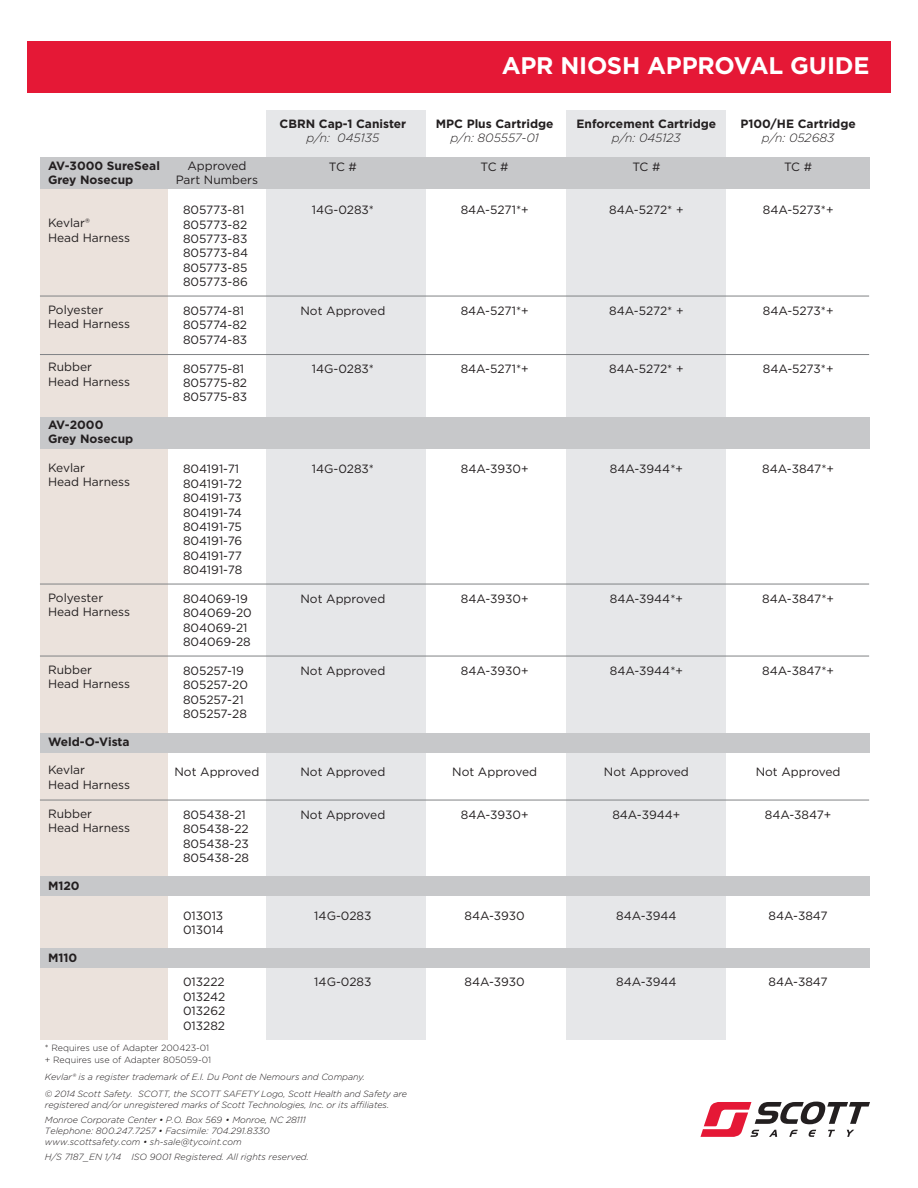
<style>
.page{position:relative;width:918px;height:1188px;background:#fff}
.page>*{position:absolute;margin:0;border:0;box-sizing:border-box;transform-origin:0 0}
.t1{font:700 24px "Gotham";letter-spacing:-.01em;color:#fff}
.t2{font:12px/14.4px "Gotham";color:#231f20}
.t3{font:700 12px/14.4px "Gotham";color:#231f20}
.t4{font:italic 300 12px "Gotham";color:#231f20}
.t5{font:italic 300 9px/10.8px "Gotham";letter-spacing:-.01em;color:#231f20}
.t6{font:300 9px/12px "Gotham";color:#231f20}
</style>
<div class="page">
<div style="left:266px;top:110px;width:160px;height:930px;background:#e6e7e9"></div>
<div style="left:566px;top:110px;width:160px;height:930px;background:#e6e7e9"></div>
<div style="left:40px;top:157px;width:127px;height:882px;background:#ebe2dc"></div>
<div style="left:40px;top:877px;width:829px;height:19px;background:#c7c8ca"></div>
<div style="left:40px;top:948px;width:829px;height:19px;background:#c7c8ca"></div>
<div style="left:40px;top:733px;width:829px;height:20px;background:#c7c8ca"></div>
<div style="left:40px;top:417px;width:829px;height:32px;background:#c7c8ca"></div>
<div style="left:40px;top:157px;width:829px;height:32px;background:#c7c8ca"></div>
<div style="left:27px;top:41px;width:864px;height:52px;background:#e51836"></div>
<svg style="left:701px;top:1102px;width:169px;height:35px"></svg>
<hr style="left:40px;top:296px;width:829px;height:1px;background:#808285">
<hr style="left:40px;top:354px;width:829px;height:1px;background:#808285">
<hr style="left:40px;top:584px;width:829px;height:1px;background:#808285">
<hr style="left:40px;top:656px;width:829px;height:1px;background:#808285">
<hr style="left:40px;top:800px;width:829px;height:1px;background:#808285">
<p class="t3" style="left:48px;top:158px;width:114px">AV-3000 SureSeal<br>Grey Nosecup</p>
<p class="t2" style="left:48px;top:216px;width:83px">Kevlar®<br>Head Harness</p>
<p class="t2" style="left:48px;top:302px;width:83px">Polyester<br>Head Harness</p>
<p class="t2" style="left:48px;top:360px;width:83px">Rubber<br>Head Harness</p>
<p class="t3" style="left:48px;top:417px;width:87px">AV-2000<br>Grey Nosecup</p>
<p class="t2" style="left:48px;top:460px;width:83px">Kevlar<br>Head Harness</p>
<p class="t2" style="left:48px;top:590px;width:83px">Polyester<br>Head Harness</p>
<p class="t2" style="left:48px;top:662px;width:83px">Rubber<br>Head Harness</p>
<p class="t3" style="left:48px;top:734px;width:83px">Weld-O-Vista</p>
<p class="t2" style="left:48px;top:763px;width:83px">Kevlar<br>Head Harness</p>
<p class="t2" style="left:48px;top:806px;width:83px">Rubber<br>Head Harness</p>
<p class="t3" style="left:48px;top:878px;width:33px">M120</p>
<p class="t3" style="left:48px;top:950px;width:31px">M110</p>
<p class="t2" style="left:176px;top:158px;width:84px;text-align:center">Approved<br>Part Numbers</p>
<p class="t2" style="left:183px;top:202px;width:67px">805773-81<br>805773-82<br>805773-83<br>805773-84<br>805773-85<br>805773-86</p>
<p class="t2" style="left:183px;top:303px;width:66px">805774-81<br>805774-82<br>805774-83</p>
<p class="t2" style="left:183px;top:361px;width:66px">805775-81<br>805775-82<br>805775-83</p>
<p class="t2" style="left:183px;top:462px;width:61px">804191-71<br>804191-72<br>804191-73<br>804191-74<br>804191-75<br>804191-76<br>804191-77<br>804191-78</p>
<p class="t2" style="left:183px;top:591px;width:70px">804069-19<br>804069-20<br>804069-21<br>804069-28</p>
<p class="t2" style="left:183px;top:663px;width:66px">805257-19<br>805257-20<br>805257-21<br>805257-28</p>
<p class="t2" style="left:175px;top:765px;width:86px">Not Approved</p>
<p class="t2" style="left:183px;top:807px;width:68px">805438-21<br>805438-22<br>805438-23<br>805438-28</p>
<p class="t2" style="left:183px;top:908px;width:43px">013013<br>013014</p>
<p class="t2" style="left:183px;top:975px;width:44px;text-align:justify">013222<br>013242<br>013262<br>013282</p>
<p class="t3" style="left:280px;top:116px;width:128px">CBRN Cap-1 Canister</p>
<p class="t4" style="left:307px;top:130px;width:74px">p/n: 045135</p>
<p class="t2" style="left:329px;top:159px;width:30px">TC #</p>
<p class="t2" style="left:312px;top:202px;width:64px">14G-0283*</p>
<p class="t2" style="left:301px;top:303px;width:86px">Not Approved</p>
<p class="t2" style="left:312px;top:361px;width:64px">14G-0283*</p>
<p class="t2" style="left:312px;top:462px;width:64px">14G-0283*</p>
<p class="t2" style="left:301px;top:591px;width:86px">Not Approved</p>
<p class="t2" style="left:301px;top:663px;width:86px">Not Approved</p>
<p class="t2" style="left:301px;top:764px;width:86px">Not Approved</p>
<p class="t2" style="left:301px;top:807px;width:86px">Not Approved</p>
<p class="t2" style="left:314px;top:908px;width:59px">14G-0283</p>
<p class="t2" style="left:314px;top:975px;width:59px">14G-0283</p>
<p class="t6" style="left:45px;top:1042px;width:168px">* Requires use of Adapter 200423-01 + Requires use of Adapter 805059-01</p>
<p class="t5" style="left:45px;top:1089px;width:364px">© 2014 Scott Safety. SCOTT, the SCOTT SAFETY Logo, Scott Health and Safety are registered and/or unregistered marks of Scott Technologies, Inc. or its affiliates.</p>
<p class="t5" style="left:45px;top:1115px;width:262px">Monroe Corporate Center • P.O. Box 569 • Monroe, NC 28111<br>Telephone: 800.247.7257 • Facsimile: 704.291.8330 www.scottsafety.com • sh-sale@tycoint.com</p>
<p class="t5" style="left:45px;top:1152px;width:265px">H/S 7187_EN 1/14 ISO 9001 Registered. All rights reserved.</p>
<p class="t5" style="left:45px;top:1071px;width:321px">Kevlar® is a register trademark of E.I. Du Pont de Nemours and Company.</p>
<h1 class="t1" style="left:502px;top:49px;width:369px">APR NIOSH APPROVAL GUIDE</h1>
<p class="t3" style="left:436px;top:116px;width:119px">MPC Plus Cartridge</p>
<p class="t4" style="left:450px;top:130px;width:90px">p/n: 805557-01</p>
<p class="t2" style="left:481px;top:159px;width:30px">TC #</p>
<p class="t2" style="left:461px;top:202px;width:70px">84A-5271*+</p>
<p class="t3" style="left:577px;top:116px;width:141px">Enforcement Cartridge</p>
<p class="t4" style="left:612px;top:130px;width:70px">p/n: 045123</p>
<p class="t2" style="left:632px;top:159px;width:30px">TC #</p>
<p class="t2" style="left:609px;top:202px;width:76px">84A-5272* +</p>
<p class="t3" style="left:740px;top:116px;width:117px">P100/HE Cartridge</p>
<p class="t4" style="left:762px;top:130px;width:74px">p/n: 052683</p>
<p class="t2" style="left:784px;top:159px;width:30px">TC #</p>
<p class="t2" style="left:763px;top:202px;width:72px">84A-5273*+</p>
<p class="t2" style="left:461px;top:303px;width:70px">84A-5271*+</p>
<p class="t2" style="left:609px;top:303px;width:76px">84A-5272* +</p>
<p class="t2" style="left:763px;top:303px;width:72px">84A-5273*+</p>
<p class="t2" style="left:461px;top:361px;width:70px">84A-5271*+</p>
<p class="t2" style="left:609px;top:361px;width:76px">84A-5272* +</p>
<p class="t2" style="left:763px;top:361px;width:72px">84A-5273*+</p>
<p class="t2" style="left:461px;top:462px;width:69px">84A-3930+</p>
<p class="t2" style="left:610px;top:462px;width:75px">84A-3944*+</p>
<p class="t2" style="left:762px;top:462px;width:73px">84A-3847*+</p>
<p class="t2" style="left:461px;top:591px;width:69px">84A-3930+</p>
<p class="t2" style="left:610px;top:591px;width:75px">84A-3944*+</p>
<p class="t2" style="left:762px;top:591px;width:73px">84A-3847*+</p>
<p class="t2" style="left:461px;top:663px;width:69px">84A-3930+</p>
<p class="t2" style="left:610px;top:663px;width:75px">84A-3944*+</p>
<p class="t2" style="left:762px;top:663px;width:73px">84A-3847*+</p>
<p class="t2" style="left:452px;top:764px;width:86px">Not Approved</p>
<p class="t2" style="left:461px;top:807px;width:69px">84A-3930+</p>
<p class="t2" style="left:604px;top:764px;width:86px">Not Approved</p>
<p class="t2" style="left:612px;top:807px;width:70px">84A-3944+</p>
<p class="t2" style="left:756px;top:764px;width:86px">Not Approved</p>
<p class="t2" style="left:765px;top:807px;width:68px">84A-3847+</p>
<p class="t2" style="left:465px;top:908px;width:62px">84A-3930</p>
<p class="t2" style="left:616px;top:908px;width:62px">84A-3944</p>
<p class="t2" style="left:769px;top:908px;width:61px">84A-3847</p>
<p class="t2" style="left:465px;top:975px;width:62px">84A-3930</p>
<p class="t2" style="left:616px;top:975px;width:62px">84A-3944</p>
<p class="t2" style="left:769px;top:975px;width:61px">84A-3847</p>
</div>
